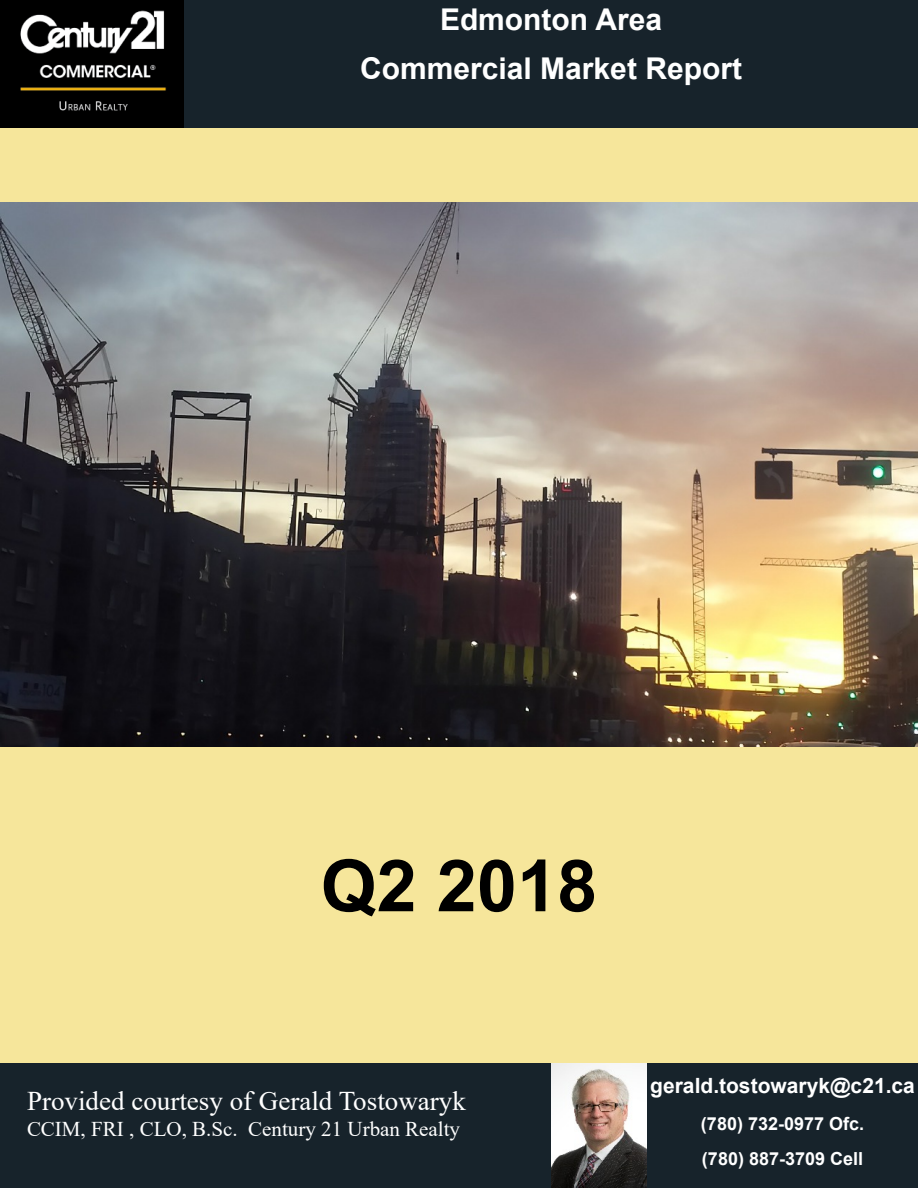
<style>
.page{position:relative;width:918px;height:1188px;background:#f6e69b}
.page>*{position:absolute;margin:0;border:0;box-sizing:border-box;transform-origin:0 0}
.t1{font:700 72px "Arial";color:#000}
.t2{font:700 30px/49.3px "Arial";color:#fff;text-align:center}
.t3{font:27px "Times New Roman";color:#fff}
.t4{font:21px "Times New Roman";color:#fff}
.t5{font:700 21px "Arial";color:#fff}
.t6{font:700 18px/35.7px "Arial";color:#fff}
</style>
<div class="page">
<div style="left:0;top:1063px;width:551px;height:125px;background:#17232b"></div>
<img style="left:551px;top:1063px;width:96px;height:125px">
<div style="left:647px;top:1063px;width:271px;height:125px;background:#17232b"></div>
<img style="left:0;top:0;width:184px;height:128px">
<div style="left:184px;top:0;width:734px;height:128px;background:#17232b"></div>
<img style="left:0;top:202px;width:918px;height:545px">
<h2 class="t2" style="left:360px;top:-2px;width:383px">Edmonton Area<br>Commercial Market Report</h2>
<h1 class="t1" style="left:321px;top:859px;width:278px">Q2 2018</h1>
<p class="t3" style="left:27px;top:1091px;width:440px">Provided courtesy of Gerald Tostowaryk</p>
<p class="t4" style="left:27px;top:1121px;width:435px">CCIM, FRI , CLO, B.Sc. Century 21 Urban Realty</p>
<p class="t5" style="left:650px;top:1078px;width:266px">gerald.tostowaryk@c21.ca</p>
<p class="t6" style="left:701px;top:1107px;width:165px">(780) 732-0977 Ofc. (780) 887-3709 Cell</p>
</div>
